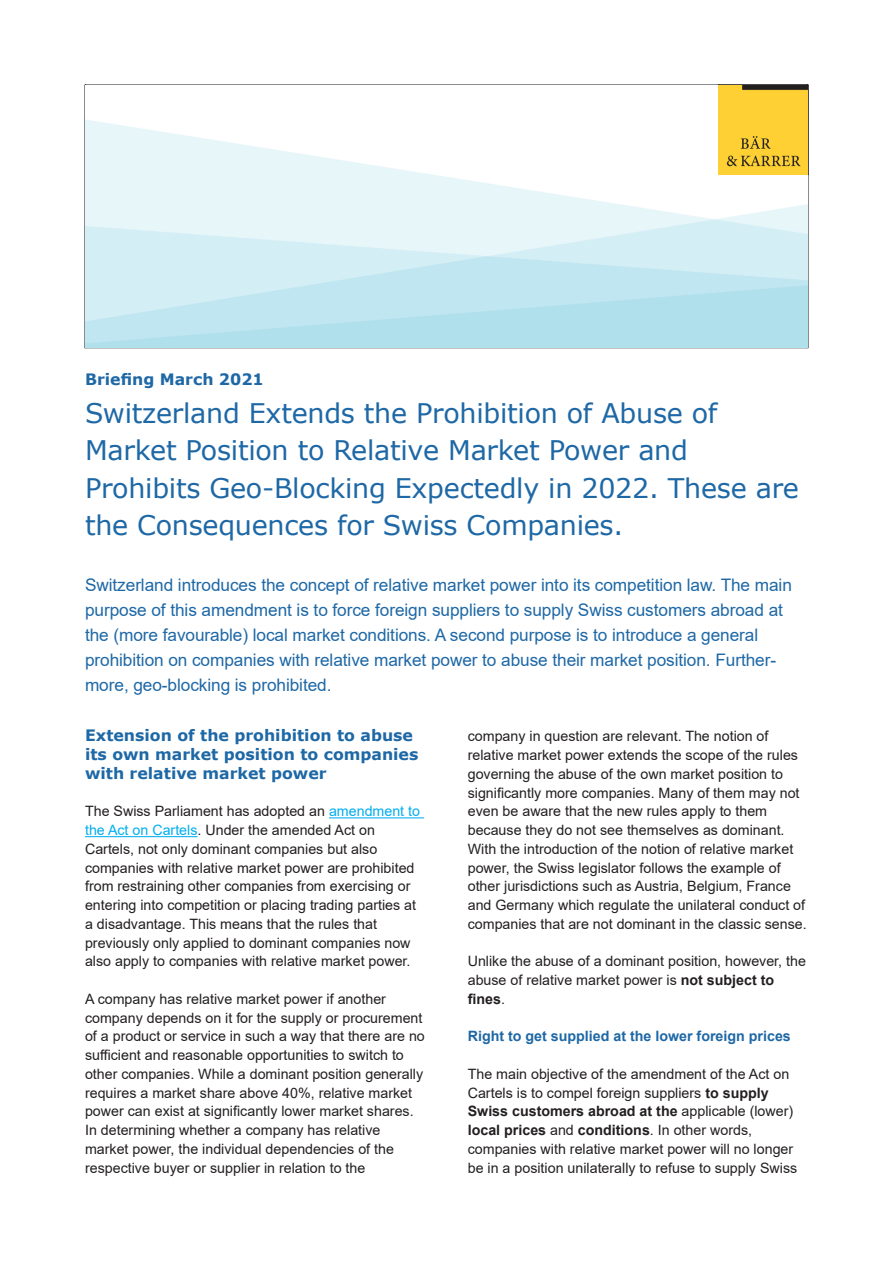
<style>
.page{position:relative;width:893px;height:1263px;background:#fff}
.page>*{position:absolute;margin:0;border:0;box-sizing:border-box;transform-origin:0 0}
.H1{font:27px/37.5px "Verdana";letter-spacing:-.01em;color:#1e68a6}
.Lead{font:17.25px/25px "Arial";letter-spacing:-.005em;color:#1e68a6}
.SH1{font:700 15.75px/18.8px "Verdana";color:#1e68a6}
.Lauftext{font:14.25px/18.8px "Arial";color:#231f20}
.t1{font:700 14.25px "Arial";color:#1e68a6}
.s1{font-weight:700}
.s2{color:#00aeef}
</style>
<div class="page">
<svg style="left:718px;top:84px;width:91px;height:91px"></svg>
<hr style="left:329px;top:817px;width:95px;height:1px;background:#00aeef">
<hr style="left:85px;top:836px;width:113px;height:1px;background:#00aeef">
<img style="left:718px;top:85px;width:90px;height:90px">
<p class="SH1" style="left:85px;top:370px;width:180px">Briefing March 2021</p>
<p class="H1" style="left:85px;top:394px;width:715px">Switzerland Extends the Prohibition of Abuse of Market Position to Relative Market Power and Prohibits Geo-Blocking Expectedly in 2022. These are the Consequences for Swiss Companies.</p>
<p class="Lead" style="left:85px;top:573px;width:708px">Switzerland introduces the concept of relative market power into its competition law. The main purpose of this amendment is to force foreign suppliers to supply Swiss customers abroad at the (more favourable) local market conditions. A second purpose is to introduce a general prohibition on companies with relative market power to abuse their market position. Further&shy;more, geo-blocking is prohibited.</p>
<p class="Lauftext" style="left:468px;top:727px;width:340px">company in question are relevant. The notion of relative market power extends the scope of the rules governing the abuse of the own market position to significantly more companies. Many of them may not even be aware that the new rules apply to them because they do not see themselves as dominant.<br>With the introduction of the notion of relative market power, the Swiss legislator follows the example of other jurisdictions such as Austria, Belgium, France and Germany which regulate the unilateral conduct of companies that are not dominant in the classic sense.</p>
<p class="Lauftext" style="left:468px;top:952px;width:340px">Unlike the abuse of a dominant position, however, the abuse of relative market power is <span class="s1">not subject to fines</span>.</p>
<h3 class="t1" style="left:468px;top:1026px;width:325px">Right to get supplied at the lower foreign prices</h3>
<p class="Lauftext" style="left:468px;top:1064px;width:331px">The main objective of the amendment of the Act on Cartels is to compel foreign suppliers <span class="s1">to supply Swiss customers abroad at the</span> applicable (lower) <span class="s1">local prices</span> and <span class="s1">conditions</span>. In other words, companies with relative market power will no longer be in a position unilaterally to refuse to supply Swiss</p>
<h2 class="SH1" style="left:85px;top:726px;width:335px">Extension of the prohibition to abuse its own market position to companies with relative market power</h2>
<p class="Lauftext" style="left:85px;top:802px;width:337px">The Swiss Parliament has adopted an <span class="s2">amendment to the Act on Cartels</span>. Under the amended Act on Cartels, not only dominant companies but also companies with relative market power are prohibited from restraining other companies from exercising or entering into competition or placing trading parties at a disadvantage. This means that the rules that previously only applied to dominant companies now also apply to companies with relative market power.</p>
<p class="Lauftext" style="left:85px;top:989px;width:341px">A company has relative market power if another company depends on it for the supply or procurement of a product or service in such a way that there are no sufficient and reasonable opportunities to switch to other companies. While a dominant position generally requires a market share above 40%, relative market power can exist at significantly lower market shares.<br>In determining whether a company has relative market power, the individual dependencies of the respective buyer or supplier in relation to the</p>
</div>
